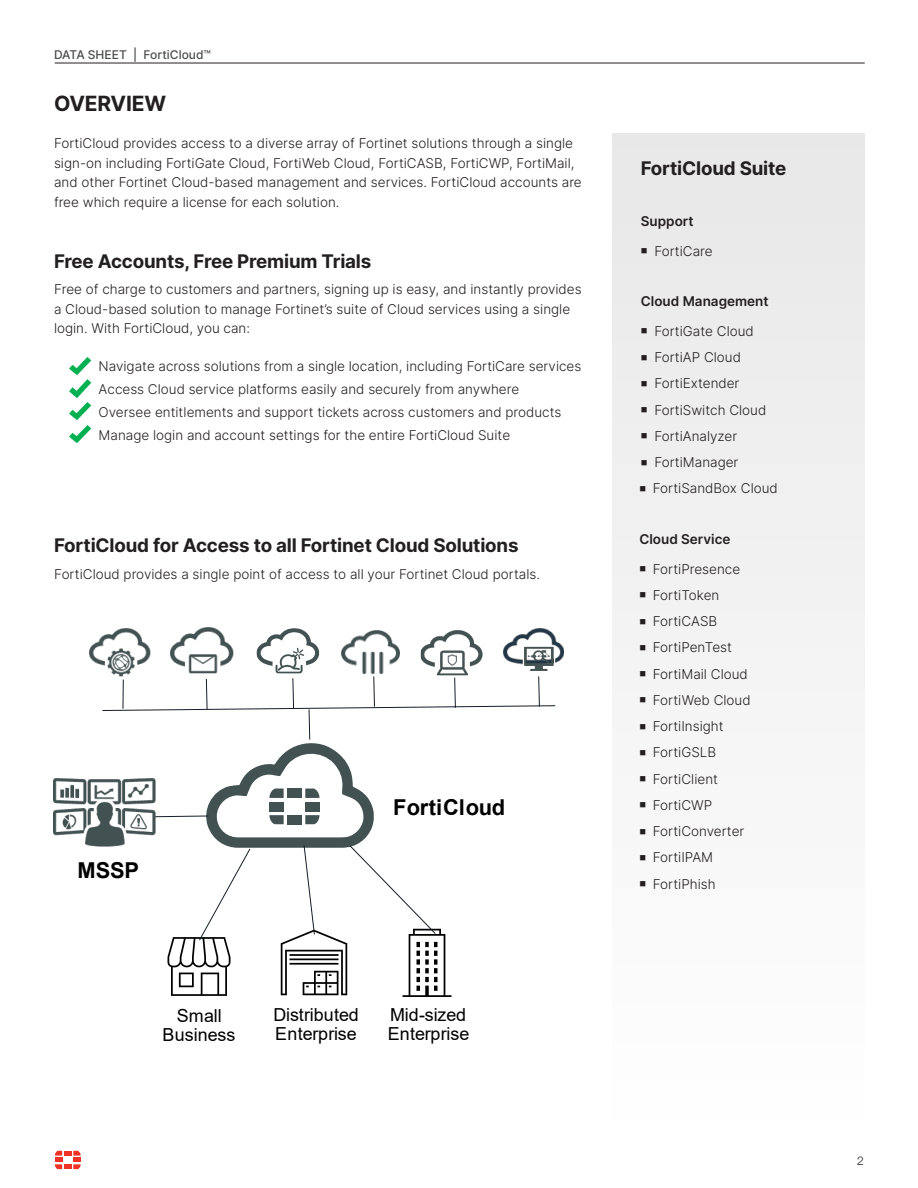
<style>
.page{position:relative;width:918px;height:1188px;background:#fff}
.page>*{position:absolute;margin:0;border:0;box-sizing:border-box;transform-origin:0 0}
.t1{font:700 21.9px "Arial";letter-spacing:.005em;color:#000}
.Section_Header{font:700 21px "Inter";letter-spacing:-.01em;color:#231f20}
.t2{font:700 19.95px "Arial";letter-spacing:.005em;color:#000}
.Section_Subhead{font:700 18.75px "Inter";letter-spacing:-.01em;color:#231f20}
.Sidebar_Header{font:700 18.75px "Inter";letter-spacing:-.01em;color:#231f20}
.t3{font:18px/19.2px "Arial";color:#000}
.t4{font:17.4px/18.8px "Arial";color:#000}
.Body_Text{font:300 13.5px/19.5px "Inter";color:#231f20}
.Body_Text-2{font:600 13.5px "Inter";color:#231f20}
.t5{font:500 12px "Inter";color:#4d4d4f}
.t6{font:300 12px "Helvetica Neue LT Pro";color:#231f20}
</style>
<div class="page">
<svg style="left:55px;top:1151px;width:26px;height:18px"></svg>
<hr style="left:55px;top:63px;width:810px;height:1px;background:#231f20">
<div style="left:612px;top:134px;width:253px;height:1000px;background:#f3f3f3"></div>
<img style="left:167px;top:941px;width:64px;height:55px">
<img style="left:280px;top:941px;width:68px;height:55px">
<img style="left:402px;top:941px;width:50px;height:56px">
<img style="left:89px;top:636px;width:13px;height:29px">
<img style="left:556px;top:639px;width:8px;height:24px">
<img style="left:54px;top:779px;width:48px;height:68px">
<svg style="left:102px;top:628px;width:454px;height:313px"></svg>
<div style="left:383px;top:787px;width:143px;height:46px;background:#fff"></div>
<div style="left:36px;top:855px;width:143px;height:45px;background:#fff"></div>
<img style="left:69px;top:357px;width:23px;height:86px">
<p class="t5" style="left:54px;top:46px;width:158px">DATA SHEET | FortiCloud™</p>
<p class="Section_Header" style="left:54px;top:88px;width:114px">OVERVIEW</p>
<p class="Body_Text" style="left:54px;top:133px;width:529px">FortiCloud provides access to a diverse array of Fortinet solutions through a single sign-on including FortiGate Cloud, FortiWeb Cloud, FortiCASB, FortiCWP, FortiMail, and other Fortinet Cloud-based management and services. FortiCloud accounts are free which require a license for each solution.</p>
<p class="Section_Subhead" style="left:54px;top:248px;width:319px">Free Accounts, Free Premium Trials</p>
<p class="Body_Text" style="left:54px;top:279px;width:529px">Free of charge to customers and partners, signing up is easy, and instantly provides a Cloud-based solution to manage Fortinet’s suite of Cloud services using a single login. With FortiCloud, you can:</p>
<p class="Body_Text" style="left:81px;top:356px;width:502px">▪ Navigate across solutions from a single location, including FortiCare services</p>
<p class="Body_Text" style="left:81px;top:379px;width:440px">▪ Access Cloud service platforms easily and securely from anywhere</p>
<p class="Body_Text" style="left:81px;top:402px;width:482px">▪ Oversee entitlements and support tickets across customers and products</p>
<p class="Body_Text" style="left:81px;top:425px;width:431px">▪ Manage login and account settings for the entire FortiCloud Suite</p>
<p class="Section_Subhead" style="left:54px;top:532px;width:466px">FortiCloud for Access to all Fortinet Cloud Solutions</p>
<p class="Body_Text" style="left:54px;top:564px;width:487px">FortiCloud provides a single point of access to all your Fortinet Cloud portals.</p>
<p class="t2" style="left:77px;top:851px;width:58px">MSSP</p>
<p class="t1" style="left:77px;top:855px;width:63px">MSSP</p>
<p class="t1" style="left:393px;top:792px;width:113px">FortiCloud</p>
<p class="t2" style="left:385px;top:796px;width:103px">FortiCloud</p>
<p class="t3" style="left:163px;top:1000px;width:74px;line-height:23.1px;text-align:center">Small<br>Business</p>
<p class="t3" style="left:280px;top:1002px;width:87px">Distributed<br>Enterprise</p>
<p class="t3" style="left:400px;top:1002px;width:83px">Mid-sized<br>Enterprise</p>
<p class="t3" style="left:150px;top:1003px;width:74px;line-height:23.1px;text-align:center">Smal<br>Business</p>
<p class="t3" style="left:268px;top:1005px;width:87px">Distributed<br>Enterprise</p>
<p class="t3" style="left:388px;top:1005px;width:83px">Mid-sized<br>Enterprise</p>
<p class="t3" style="left:156px;top:1003px;width:74px;line-height:23.1px;text-align:center">Small<br>Business</p>
<p class="t3" style="left:273px;top:1005px;width:87px">Distributed<br>Enterprise</p>
<p class="t3" style="left:393px;top:1005px;width:83px">Mid-sized<br>Enterprise</p>
<p class="t3" style="left:163px;top:1004px;width:74px;line-height:23.1px;text-align:center">Small<br>Busine s</p>
<p class="t3" style="left:281px;top:1006px;width:87px">Distributed<br>Enterprise</p>
<p class="t3" style="left:401px;top:1006px;width:83px">Mid-sized<br>Enterprise</p>
<p class="t4" style="left:162px;top:1010px;width:72px;line-height:22.5px;text-align:center">Small<br>Business</p>
<p class="t4" style="left:276px;top:1012px;width:85px">Distributed<br>Enterprise</p>
<p class="t4" style="left:393px;top:1012px;width:81px">Mid-sized<br>Enterprise</p>
<p class="Sidebar_Header" style="left:641px;top:155px;width:147px">FortiCloud Suite</p>
<p class="Body_Text-2" style="left:641px;top:211px;width:54px">Support</p>
<p class="Body_Text" style="left:641px;top:241px;width:73px">■ FortiCare</p>
<p class="Body_Text-2" style="left:641px;top:291px;width:129px">Cloud Management</p>
<p class="Body_Text" style="left:641px;top:321px;width:114px">■ FortiGate Cloud</p>
<p class="Body_Text" style="left:641px;top:347px;width:102px">■ FortiAP Cloud</p>
<p class="Body_Text" style="left:641px;top:373px;width:100px">■ FortiExtender</p>
<p class="Body_Text" style="left:641px;top:400px;width:127px">■ FortiSwitch Cloud</p>
<p class="Body_Text" style="left:641px;top:426px;width:98px">■ FortiAnalyzer</p>
<p class="Body_Text" style="left:641px;top:452px;width:99px">■ FortiManager</p>
<p class="Body_Text" style="left:639px;top:478px;width:140px">■ FortiSandBox Cloud</p>
<p class="Body_Text-2" style="left:639px;top:529px;width:93px">Cloud Service</p>
<p class="Body_Text" style="left:639px;top:559px;width:102px">■ FortiPresence</p>
<p class="Body_Text" style="left:639px;top:585px;width:81px">■ FortiToken</p>
<p class="Body_Text" style="left:639px;top:611px;width:79px">■ FortiCASB</p>
<p class="Body_Text" style="left:639px;top:637px;width:94px">■ FortiPenTest</p>
<p class="Body_Text" style="left:639px;top:664px;width:110px">■ FortiMail Cloud</p>
<p class="Body_Text" style="left:639px;top:690px;width:113px">■ FortiWeb Cloud</p>
<p class="Body_Text" style="left:639px;top:716px;width:86px">■ FortiInsight</p>
<p class="Body_Text" style="left:639px;top:742px;width:78px">■ FortiGSLB</p>
<p class="Body_Text" style="left:639px;top:769px;width:80px">■ FortiClient</p>
<p class="Body_Text" style="left:639px;top:795px;width:74px">■ FortiCWP</p>
<p class="Body_Text" style="left:639px;top:821px;width:107px">■ FortiConverter</p>
<p class="Body_Text" style="left:639px;top:847px;width:75px">■ FortiIPAM</p>
<p class="Body_Text" style="left:639px;top:874px;width:78px">■ FortiPhish</p>
<p class="t6" style="left:857px;top:1154px;width:8px">2</p>
</div>
